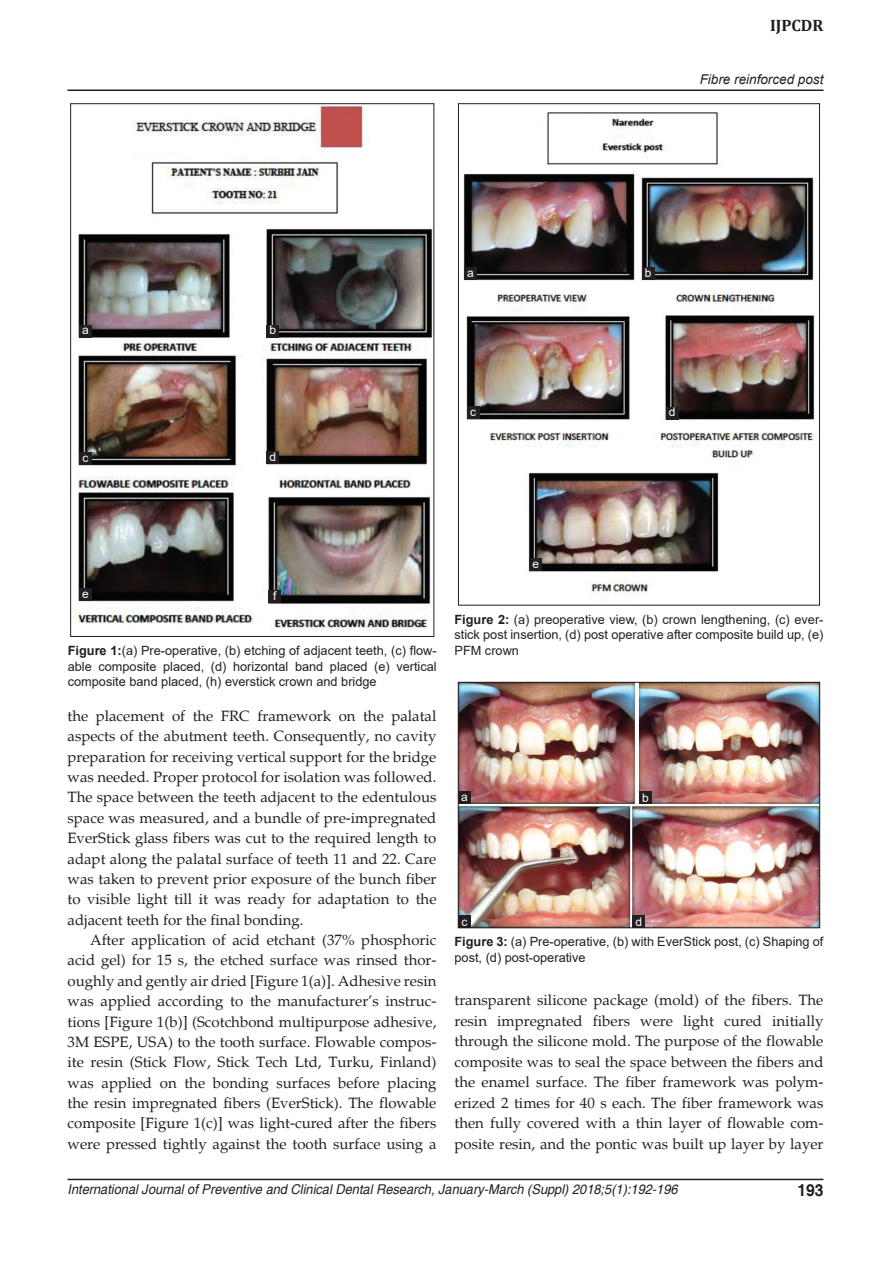
<style>
.page{position:relative;width:891px;height:1269px;background:#fff}
.page>*{position:absolute;margin:0;border:0;box-sizing:border-box;transform-origin:0 0}
.t1{font:700 16.5px "Cambria";color:#231f20}
.RF{font:700 16.5px "Helvetica";color:#231f20;scale:.95 1}
.TX{font:15px/20.4px "Palatino";color:#231f20;text-align:justify}
.TXFL{font:15px/20.4px "Palatino";color:#231f20;text-align:justify}
.RF-2{font:italic 13.5px "Helvetica";color:#231f20;scale:.95 1}
.t2{font:italic 13.5px "Arial";color:#231f20}
.FGC{font:12.75px/15.8px "Arial";color:#231f20;text-align:justify}
.LABEL{font:12px "Arial";color:#fff}
.s1{font-weight:700}
</style>
<div class="page">
<hr style="left:68px;top:90px;width:756px;height:1px;background:#231f20">
<hr style="left:68px;top:1179px;width:756px;height:1px;background:#231f20">
<img style="left:460px;top:684px;width:358px;height:242px">
<div style="left:458px;top:682px;width:362px;height:246px;border:1px solid #231f20"></div>
<div style="left:639px;top:791px;width:13px;height:13px;background:#231f20"></div>
<div style="left:458px;top:915px;width:13px;height:13px;background:#231f20"></div>
<div style="left:633px;top:915px;width:12px;height:13px;background:#231f20"></div>
<div style="left:458px;top:791px;width:13px;height:13px;background:#231f20"></div>
<img style="left:77px;top:106px;width:355px;height:529px">
<div style="left:79px;top:325px;width:13px;height:13px;background:#231f20"></div>
<div style="left:269px;top:590px;width:12px;height:13px;background:#231f20"></div>
<div style="left:79px;top:588px;width:13px;height:13px;background:#231f20"></div>
<div style="left:79px;top:452px;width:13px;height:13px;background:#231f20"></div>
<div style="left:266px;top:325px;width:13px;height:13px;background:#231f20"></div>
<div style="left:266px;top:451px;width:13px;height:13px;background:#231f20"></div>
<img style="left:463px;top:112px;width:352px;height:490px">
<div style="left:464px;top:267px;width:13px;height:13px;background:#231f20"></div>
<div style="left:467px;top:406px;width:13px;height:13px;background:#231f20"></div>
<div style="left:530px;top:558px;width:12px;height:13px;background:#231f20"></div>
<div style="left:642px;top:267px;width:13px;height:13px;background:#231f20"></div>
<div style="left:666px;top:407px;width:12px;height:13px;background:#231f20"></div>
<p class="t1" style="left:770px;top:14px;width:55px">IJPCDR</p>
<p class="t2" style="left:700px;top:70px;width:125px">Fibre reinforced post</p>
<p class="LABEL" style="left:82px;top:322px;width:8px">a</p>
<p class="LABEL" style="left:83px;top:449px;width:7px">c</p>
<p class="LABEL" style="left:269px;top:322px;width:8px">b</p>
<p class="LABEL" style="left:269px;top:449px;width:8px">d</p>
<p class="LABEL" style="left:467px;top:264px;width:8px">a</p>
<p class="LABEL" style="left:470px;top:404px;width:7px">c</p>
<p class="LABEL" style="left:645px;top:264px;width:8px">b</p>
<p class="LABEL" style="left:669px;top:404px;width:8px">d</p>
<p class="LABEL" style="left:82px;top:585px;width:8px">e</p>
<p class="LABEL" style="left:273px;top:588px;width:5px">f</p>
<p class="FGC" style="left:68px;top:643px;width:370px"><span class="s1">Figure 1:</span>(a) Pre-operative, (b) etching of adjacent teeth, (c) flow&shy;able composite placed, (d) horizontal band placed (e) vertical composite band placed, (h) everstick crown and bridge</p>
<p class="TXFL" style="left:68px;top:706px;width:371px">the placement of the FRC framework on the palatal aspects of the abutment teeth. Consequently, no cavity preparation for receiving vertical support for the bridge was needed. Proper protocol for isolation was followed.<br>The space between the teeth adjacent to the edentulous space was measured, and a bundle of pre-impregnated EverStick glass fibers was cut to the required length to adapt along the palatal surface of teeth 11 and 22. Care was taken to prevent prior exposure of the bunch fiber to visible light till it was ready for adaptation to the adjacent teeth for the final bonding.</p>
<p class="TX" style="left:68px;top:930px;width:371px;text-indent:22px">After application of acid etchant (37% phosphoric acid gel) for 15 s, the etched surface was rinsed thor&shy;oughly and gently air dried [Figure 1(a)]. Adhesive resin was applied according to the manufacturer’s instruc&shy;tions [Figure 1(b)] (Scotchbond multipurpose adhesive, 3M ESPE, USA) to the tooth surface. Flowable compos&shy;ite resin (Stick Flow, Stick Tech Ltd, Turku, Finland) was applied on the bonding surfaces before placing the resin impregnated fibers (EverStick). The flowable composite [Figure 1(c)] was light-cured after the fibers were pressed tightly against the tooth surface using a</p>
<p class="LABEL" style="left:533px;top:555px;width:8px">e</p>
<p class="FGC" style="left:455px;top:611px;width:371px"><span class="s1">Figure 2:</span> (a) preoperative view, (b) crown lengthening, (c) ever&shy;stick post insertion, (d) post operative after composite build up, (e)<br>PFM crown</p>
<p class="LABEL" style="left:461px;top:788px;width:8px">a</p>
<p class="LABEL" style="left:642px;top:789px;width:8px">b</p>
<p class="LABEL" style="left:461px;top:913px;width:7px">c</p>
<p class="LABEL" style="left:636px;top:913px;width:8px">d</p>
<p class="FGC" style="left:454px;top:934px;width:370px"><span class="s1">Figure 3:</span> (a) Pre-operative, (b) with EverStick post, (c) Shaping of post, (d) post-operative</p>
<p class="TX" style="left:454px;top:990px;width:371px">transparent silicone package (mold) of the fibers. The resin impregnated fibers were light cured initially through the silicone mold. The purpose of the flowable composite was to seal the space between the fibers and the enamel surface. The fiber framework was polym&shy;erized 2 times for 40 s each. The fiber framework was then fully covered with a thin layer of flowable com&shy;posite resin, and the pontic was built up layer by layer</p>
<p class="RF-2" style="left:68px;top:1181px;width:644px">International Journal of Preventive and Clinical Dental Research, January-March (Suppl) 2018;5(1):192-196</p>
<p class="RF" style="left:797px;top:1180px;width:29px">193</p>
</div>
